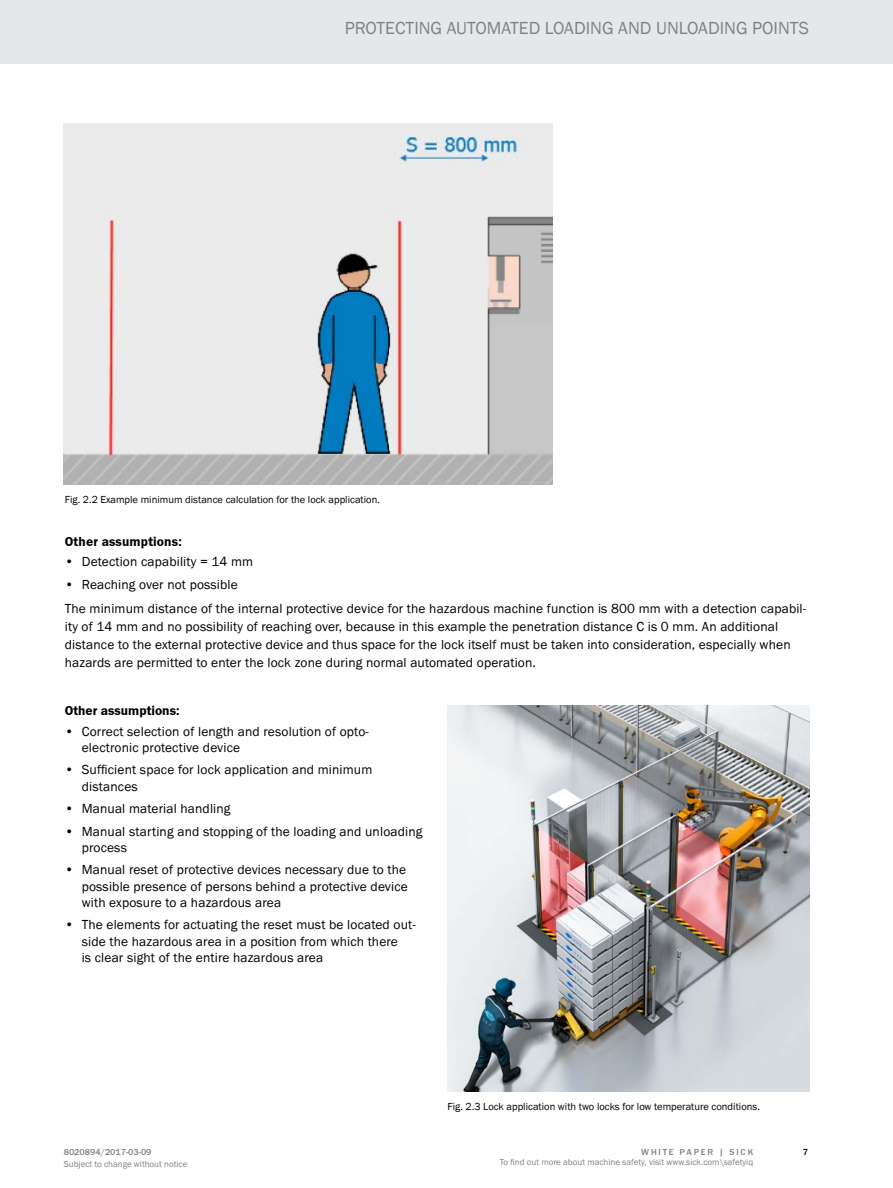
<style>
.page{position:relative;width:893px;height:1188px;background:#fff}
.page>*{position:absolute;margin:0;border:0;box-sizing:border-box;transform-origin:0 0}
.t1{font:18px "SICK Franklin";color:#808285}
.t2{font:13.5px/16.2px "SICK Franklin";letter-spacing:.01em;color:#000}
.t3{font:700 13.5px "SICK Franklin";letter-spacing:.005em;color:#000}
.t4{font:10.5px "SICK Franklin";color:#000}
.t5{font:9px "SICK Franklin";color:#808285}
.t6{font:500 9px "SICK Franklin";color:#808285}
.t7{font:500 9px "SICK Franklin";letter-spacing:.2em;color:#808285}
.t8{font:500 9px "SICK Franklin";color:#000}
</style>
<div class="page">
<div style="left:0;top:0;width:893px;height:64px;background:#e6e7e8"></div>
<img style="left:64px;top:123px;width:489px;height:362px">
<img style="left:448px;top:705px;width:361px;height:386px">
<h1 class="t1" style="left:345px;top:17px;width:466px">PROTECTING AUTOMATED LOADING AND UNLOADING POINTS</h1>
<p class="t4" style="left:65px;top:493px;width:317px">Fig. 2.2 Example minimum distance calculation for the lock application.</p>
<p class="t3" style="left:65px;top:533px;width:119px">Other assumptions:</p>
<p class="t2" style="left:65px;top:554px;width:190px">• Detection capability = 14 mm</p>
<p class="t2" style="left:65px;top:572px;width:743px;line-height:24.3px">• Reaching over not possible<br>The minimum distance of the internal protective device for the hazardous machine function is 800 mm with a detection capabil-</p>
<p class="t2" style="left:65px;top:618px;width:727px;line-height:17.9px">ity of 14 mm and no possibility of reaching over, because in this example the penetration distance C is 0 mm. An additional distance to the external protective device and thus space for the lock itself must be taken into consideration, especially when hazards are permitted to enter the lock zone during normal automated operation.</p>
<p class="t3" style="left:65px;top:702px;width:116px">Other assumptions:</p>
<p class="t2" style="left:82px;top:723px;width:289px;text-indent:-17px">• Correct selection of length and resolution of opto&shy;electronic protective device</p>
<p class="t2" style="left:82px;top:762px;width:292px;text-indent:-17px">• Sufficient space for lock application and minimum distances</p>
<p class="t2" style="left:65px;top:801px;width:167px">• Manual material handling</p>
<p class="t2" style="left:82px;top:823px;width:342px;text-indent:-17px">• Manual starting and stopping of the loading and unloading process</p>
<p class="t2" style="left:82px;top:862px;width:328px;text-indent:-17px">• Manual reset of protective devices necessary due to the possible presence of persons behind a protective device with exposure to a hazardous area</p>
<p class="t2" style="left:82px;top:917px;width:336px;text-indent:-17px">• The elements for actuating the reset must be located out&shy;side the hazardous area in a position from which there<br>is clear sight of the entire hazardous area</p>
<p class="t6" style="left:64px;top:1146px;width:89px">8020894/2017-03-09</p>
<p class="t5" style="left:64px;top:1159px;width:125px">Subject to change without notice</p>
<p class="t4" style="left:448px;top:1100px;width:314px">Fig. 2.3 Lock application with two locks for low temperature conditions.</p>
<p class="t7" style="left:641px;top:1146px;width:113px">WHITE PAPER | SICK</p>
<p class="t5" style="left:500px;top:1157px;width:255px">To find out more about machine safety, visit www.sick.com\safetyiq</p>
<p class="t8" style="left:803px;top:1146px;width:7px">7</p>
</div>
